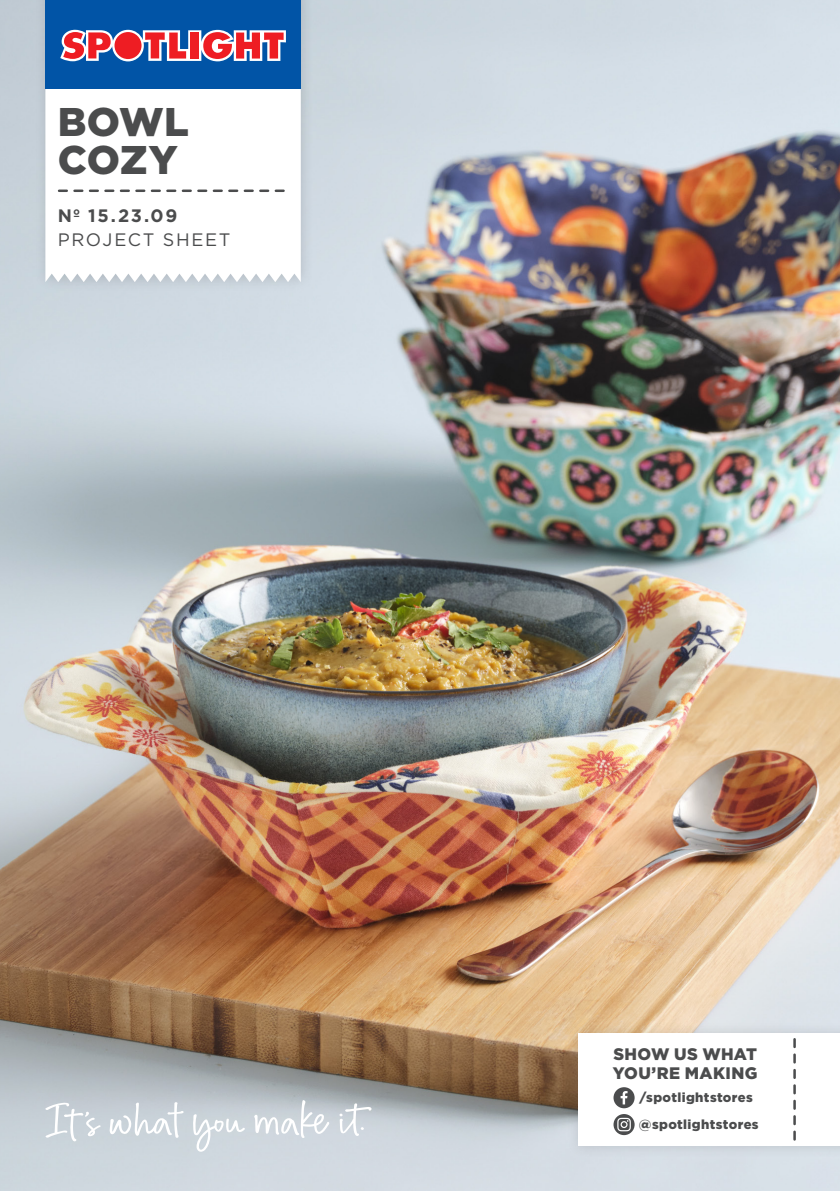
<style>
.page{position:relative;width:840px;height:1191px;background:#fff}
.page>*{position:absolute;margin:0;border:0;box-sizing:border-box;transform-origin:0 0}
.t1{font:900 40px/38.4px "Gotham";color:#4b4c4d}
.t2{font:18px/24px "Gotham";letter-spacing:.095em;color:#4b4c4d}
.t3{font:900 16.6px/19.4px "Gotham";letter-spacing:.02em;color:#4b4c4d}
.t4{font:900 13px/26.8px "Gotham";letter-spacing:.025em;color:#4b4c4d}
.s1{font-weight:700}
</style>
<div class="page">
<img style="left:0;top:0;width:839px;height:1191px">
<svg style="left:193px;top:1114px;width:52px;height:37px"></svg>
<svg style="left:45px;top:1102px;width:56px;height:39px;background:#d0d7dd"></svg>
<svg style="left:109px;top:1102px;width:74px;height:35px"></svg>
<svg style="left:339px;top:1103px;width:32px;height:33px"></svg>
<svg style="left:254px;top:1100px;width:75px;height:38px"></svg>
<div style="left:566px;top:1022px;width:273px;height:137px;background:#231f20;opacity:.15"></div>
<div style="left:577px;top:1033px;width:262px;height:112px;background:#fff"></div>
<svg style="left:793px;top:1039px;width:2px;height:100px"></svg>
<div style="left:613px;top:1087px;width:21px;height:21px;background:#4b4c4d;border-radius:50%"></div>
<svg style="left:620px;top:1091px;width:7px;height:13px"></svg>
<svg style="left:613px;top:1114px;width:21px;height:21px"></svg>
<svg style="left:617px;top:1117px;width:13px;height:14px"></svg>
<div style="left:34px;top:0;width:280px;height:294px;background:#231f20;opacity:.15"></div>
<svg style="left:45px;top:89px;width:255px;height:193px"></svg>
<svg style="left:59px;top:189px;width:224px;height:3px"></svg>
<div style="left:45px;top:0;width:255px;height:89px;background:#0154a6"></div>
<svg style="left:60px;top:30px;width:226px;height:31px;background:#c77082"></svg>
<p class="t1" style="left:58px;top:102px;width:133px">BOWL<br>COZY</p>
<p class="t2" style="left:58px;top:203px;width:174px"><span class="s1">Nº 15.23.09<br></span>PROJECT SHEET</p>
<p class="t3" style="left:612px;top:1043px;width:146px">SHOW US WHAT<br>YOU’RE MAKING</p>
<p class="t4" style="left:638px;top:1084px;width:121px">/spotlightstores @spotlightstores</p>
</div>
